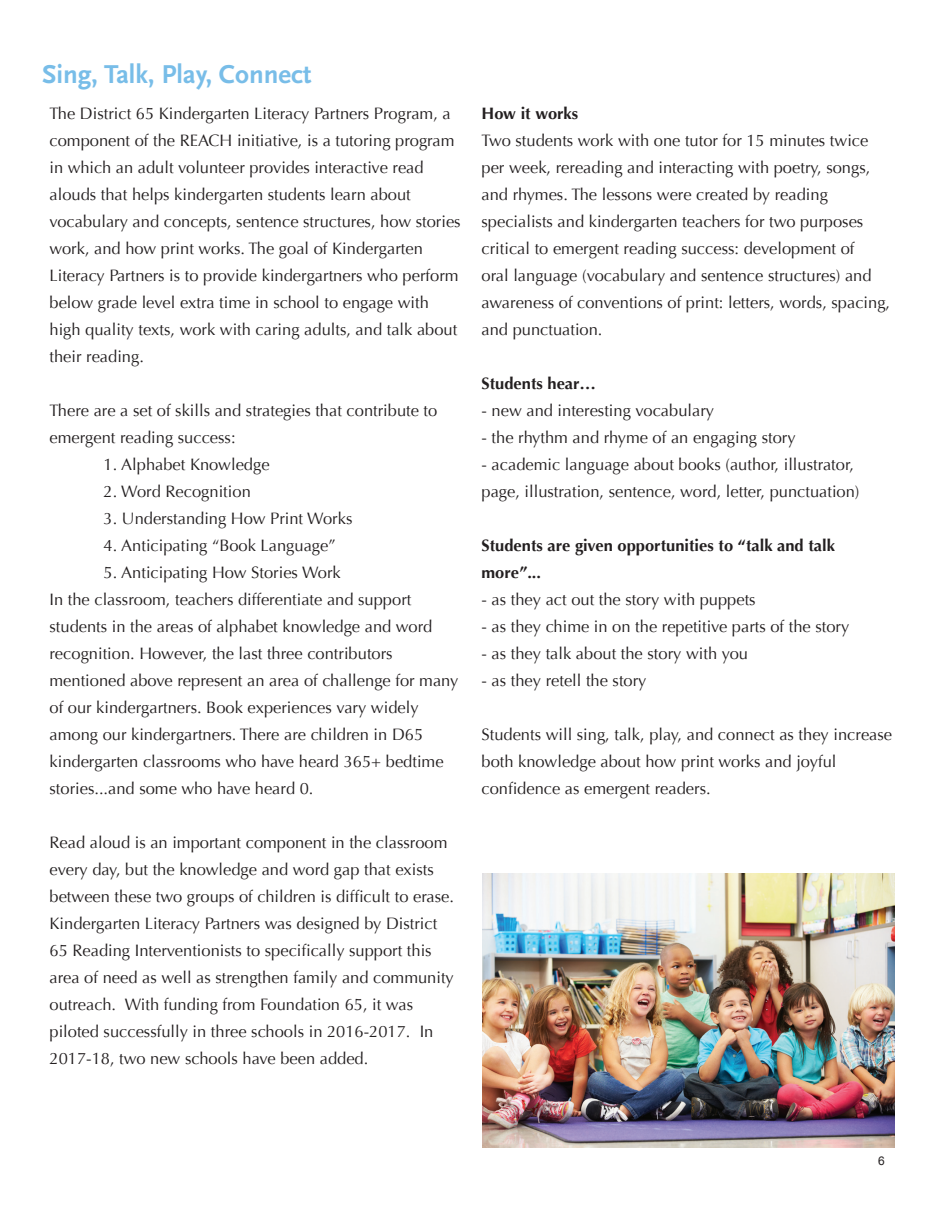
<style>
.page{position:relative;width:945px;height:1215px;background:#fff}
.page>*{position:absolute;margin:0;border:0;box-sizing:border-box;transform-origin:0 0}
.t1{font:700 27px "Scala Sans OT";color:#78bde8}
.t2{font:16.5px/27px "Optima";color:#231f20}
.t3{font:700 16.5px/27px "Optima";color:#231f20}
.t4{font:12px "Arial";color:#231f20}
</style>
<div class="page">
<img style="left:483px;top:873px;width:411px;height:275px">
<h1 class="t1" style="left:42px;top:59px;width:271px">Sing, Talk, Play, Connect</h1>
<p class="t2" style="left:50px;top:100px;width:413px">The District 65 Kindergarten Literacy Partners Program, a component of the REACH initiative, is a tutoring program in which an adult volunteer provides interactive read alouds that helps kindergarten students learn about vocabulary and concepts, sentence structures, how stories work, and how print works. The goal of Kindergarten Literacy Partners is to provide kindergartners who perform below grade level extra time in school to engage with high quality texts, work with caring adults, and talk about their reading.</p>
<p class="t2" style="left:50px;top:397px;width:389px">There are a set of skills and strategies that contribute to emergent reading success:</p>
<p class="t2" style="left:104px;top:451px;width:168px">1. Alphabet Knowledge</p>
<p class="t2" style="left:104px;top:478px;width:149px">2. Word Recognition</p>
<p class="t2" style="left:104px;top:505px;width:250px">3. Understanding How Print Works</p>
<p class="t2" style="left:104px;top:532px;width:234px">4. Anticipating “Book Language”</p>
<p class="t2" style="left:50px;top:559px;width:410px;text-indent:54px">5. Anticipating How Stories Work<br>In the classroom, teachers differentiate and support students in the areas of alphabet knowledge and word recognition. However, the last three contributors mentioned above represent an area of challenge for many of our kindergartners. Book experiences vary widely among our kindergartners. There are children in D65 kindergarten classrooms who have heard 365+ bedtime stories...and some who have heard 0.</p>
<p class="t2" style="left:50px;top:829px;width:406px">Read aloud is an important component in the classroom every day, but the knowledge and word gap that exists between these two groups of children is difficult to erase.<br>Kindergarten Literacy Partners was designed by District 65 Reading Interventionists to specifically support this area of need as well as strengthen family and community outreach. With funding from Foundation 65, it was piloted successfully in three schools in 2016-2017. In 2017-18, two new schools have been added.</p>
<p class="t3" style="left:482px;top:100px;width:98px">How it works</p>
<p class="t2" style="left:482px;top:127px;width:410px">Two students work with one tutor for 15 minutes twice per week, rereading and interacting with poetry, songs, and rhymes. The lessons were created by reading specialists and kindergarten teachers for two purposes critical to emergent reading success: development of<br>oral language (vocabulary and sentence structures) and awareness of conventions of print: letters, words, spacing, and punctuation.</p>
<p class="t3" style="left:482px;top:370px;width:116px">Students hear…</p>
<p class="t2" style="left:482px;top:397px;width:234px">- new and interesting vocabulary</p>
<p class="t2" style="left:482px;top:424px;width:316px">- the rhythm and rhyme of an engaging story</p>
<p class="t2" style="left:482px;top:451px;width:380px">- academic language about books (author, illustrator, page, illustration, sentence, word, letter, punctuation)</p>
<p class="t3" style="left:482px;top:532px;width:355px">Students are given opportunities to “talk and talk more”...</p>
<p class="t2" style="left:482px;top:586px;width:276px">- as they act out the story with puppets</p>
<p class="t2" style="left:482px;top:613px;width:369px">- as they chime in on the repetitive parts of the story</p>
<p class="t2" style="left:482px;top:640px;width:268px">- as they talk about the story with you</p>
<p class="t2" style="left:482px;top:667px;width:167px">- as they retell the story</p>
<p class="t2" style="left:482px;top:721px;width:412px">Students will sing, talk, play, and connect as they increase both knowledge about how print works and joyful confidence as emergent readers.</p>
<p class="t4" style="left:878px;top:1153px;width:8px">6</p>
</div>
